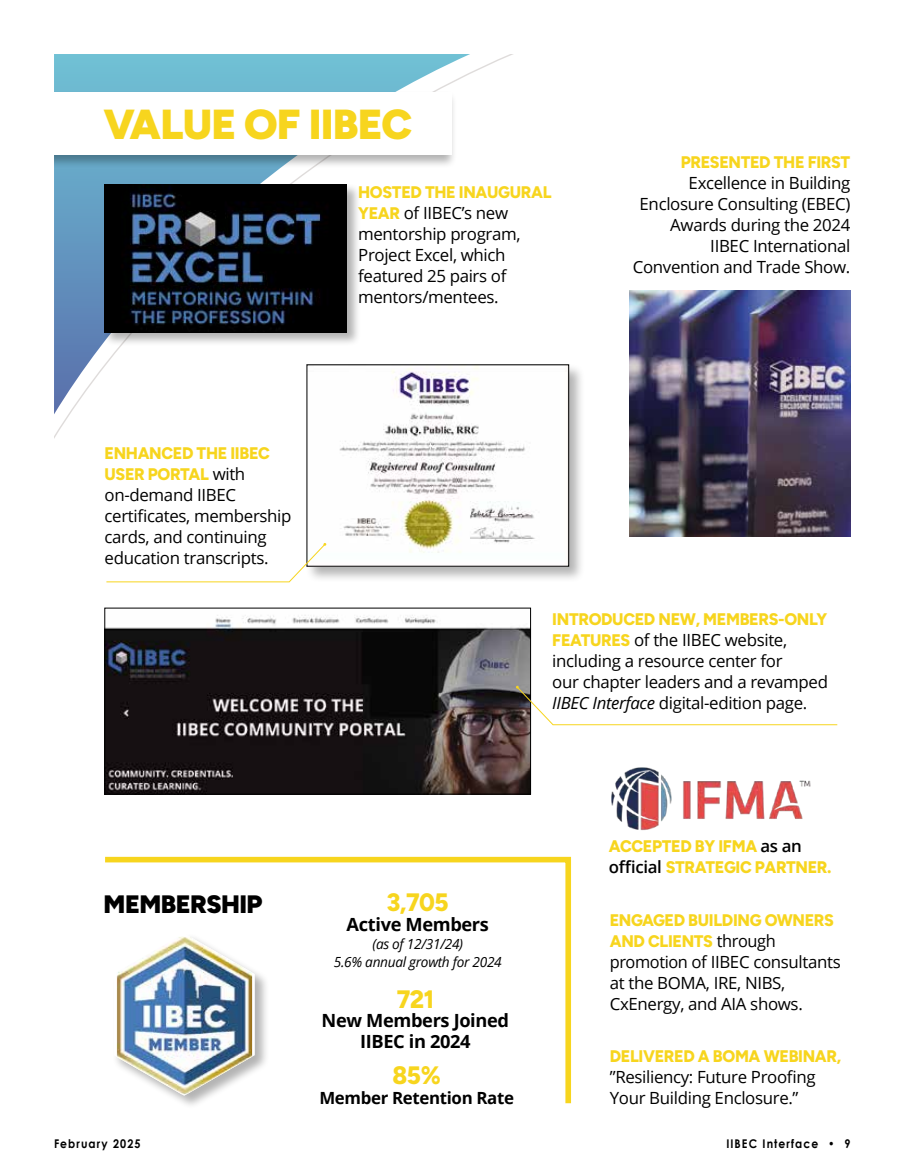
<style>
.page{position:relative;width:905px;height:1175px;background:#fff}
.page>*{position:absolute;margin:0;border:0;box-sizing:border-box;transform-origin:0 0}
.t1{font:900 42px "Figtree";letter-spacing:-.02em;color:#f7d51e}
.t2{font:800 25.2px "Figtree";letter-spacing:-.02em;color:#f7d51e;scale:.96 1}
.t3{font:900 25.2px "Figtree";letter-spacing:-.02em;color:#000}
.t4{font:700 18.15px/21px "Open Sans";letter-spacing:-.02em;color:#000;text-align:center}
.t5{font:16.8px/21px "Open Sans";letter-spacing:-.02em;color:#000}
.t6{font:800 16.8px/21px "Figtree";letter-spacing:-.02em;color:#f7d51e;scale:.96 1}
.t7{font:700 16.8px "Open Sans";letter-spacing:-.02em;color:#000}
.t8{font:italic 13.95px/18.1px "Open Sans";letter-spacing:-.02em;color:#000;text-align:center}
.t9{font:700 12px "Century Gothic";letter-spacing:.1em;color:#000;scale:.9 1}
.s1{font-family:"Open Sans";font-weight:400;color:#000}
.s2{font-family:"Figtree";font-weight:800;color:#f7d51e}
.s3{font-style:italic}
.s4{font-family:"Open Sans";font-weight:600;color:#000}
</style>
<div class="page">
<svg style="left:54px;top:54px;width:416px;height:360px"></svg>
<div style="left:54px;top:90px;width:403px;height:79px;background:#000;opacity:.3"></div>
<div style="left:54px;top:92px;width:397px;height:63px;background:#fff"></div>
<img style="left:629px;top:290px;width:221px;height:246px">
<img style="left:107px;top:615px;width:421px;height:177px">
<div style="left:105px;top:608px;width:425px;height:186px;border:1px solid #000"></div>
<div style="left:103px;top:183px;width:257px;height:163px;background:#000;opacity:.3"></div>
<img style="left:105px;top:184px;width:242px;height:148px">
<div style="left:305px;top:363px;width:280px;height:220px;background:#000;opacity:.3"></div>
<img style="left:309px;top:366px;width:258px;height:198px">
<svg style="left:516px;top:686px;width:322px;height:39px"></svg>
<svg style="left:106px;top:543px;width:220px;height:39px"></svg>
<svg style="left:105px;top:856px;width:467px;height:249px"></svg>
<img style="left:611px;top:767px;width:199px;height:64px">
<h1 class="t1" style="left:103px;top:98px;width:310px">VALUE OF IIBEC</h1>
<p class="t6" style="left:105px;top:442px;width:174px">ENHANCED THE IIBEC<br>USER PORTAL <span class="s1">with</span></p>
<p class="t5" style="left:105px;top:484px;width:188px">on-demand IIBEC certificates, membership cards, and continuing education transcripts.</p>
<p class="t6" style="left:358px;top:181px;width:203px">HOSTED THE INAUGURAL</p>
<p class="t5" style="left:358px;top:202px;width:164px"><span class="s2">YEAR</span> of IIBEC’s new mentorship program,<br>Project Excel, which featured 25 pairs of mentors/mentees.</p>
<p class="t6" style="left:680px;top:151px;width:178px">PRESENTED THE FIRST</p>
<p class="t5" style="left:632px;top:172px;width:219px;text-align:right">Excellence in Building<br>Enclosure Consulting (EBEC)<br>Awards during the 2024<br>IIBEC International<br>Convention and Trade Show.</p>
<p class="t6" style="left:552px;top:608px;width:288px">INTRODUCED NEW, MEMBERS-ONLY</p>
<p class="t5" style="left:552px;top:629px;width:277px"><span class="s2">FEATURES</span> of the IIBEC website, including a resource center for<br>our chapter leaders and a revamped <span class="s3">IIBEC Interface</span> digital-edition page.</p>
<h2 class="t3" style="left:104px;top:888px;width:160px">MEMBERSHIP</h2>
<h2 class="t2" style="left:387px;top:887px;width:66px">3,705</h2>
<p class="t4" style="left:346px;top:913px;width:144px">Active Members</p>
<p class="t8" style="left:334px;top:934px;width:169px">(as of 12/31/24)<br>5.6% annual growth for 2024</p>
<h2 class="t2" style="left:396px;top:983px;width:40px">721</h2>
<p class="t4" style="left:321px;top:1009px;width:189px">New Members Joined<br>IIBEC in 2024</p>
<h2 class="t2" style="left:392px;top:1059px;width:52px">85%</h2>
<p class="t7" style="left:319px;top:1085px;width:196px">Member Retention Rate</p>
<p class="t6" style="left:609px;top:834px;width:233px">ACCEPTED BY IFMA <span class="s4">as an official</span> STRATEGIC PARTNER.</p>
<p class="t6" style="left:609px;top:909px;width:235px">ENGAGED BUILDING OWNERS<br>AND CLIENTS <span class="s1">through</span></p>
<p class="t5" style="left:609px;top:951px;width:232px">promotion of IIBEC consultants at the BOMA, IRE, NIBS,<br>CxEnergy, and AIA shows.</p>
<p class="t6" style="left:609px;top:1045px;width:242px">DELIVERED A BOMA WEBINAR,</p>
<p class="t5" style="left:609px;top:1065px;width:207px">”Resiliency: Future Proofing<br>Your Building Enclosure.”</p>
<p class="t9" style="left:54px;top:1136px;width:98px">February 2025</p>
<p class="t9" style="left:726px;top:1136px;width:139px">IIBEC Interface • 9</p>
</div>
